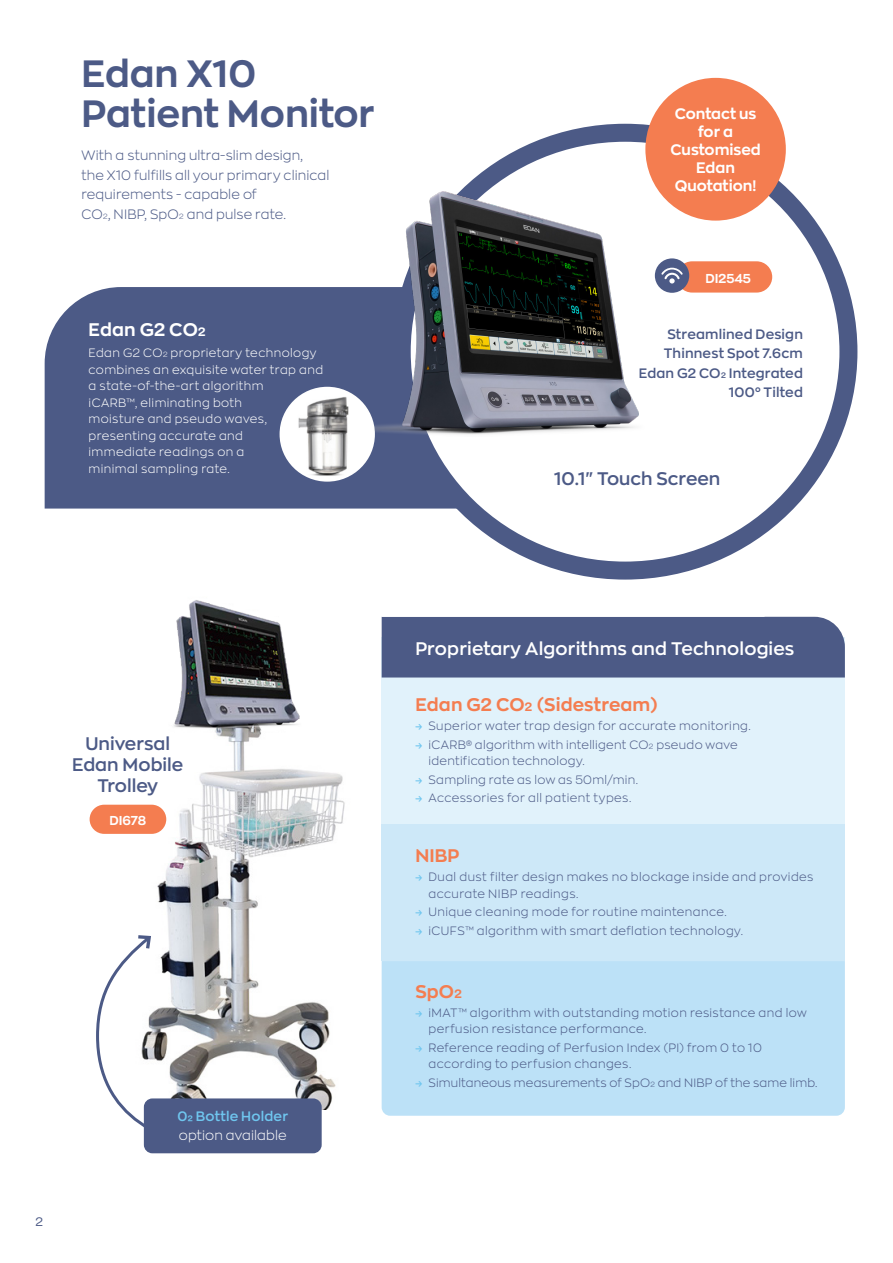
<style>
.page{position:relative;width:893px;height:1263px;background:#fff}
.page>*{position:absolute;margin:0;border:0;box-sizing:border-box;transform-origin:0 0}
.t1{font:700 37.5px/40.5px "Zona Pro";color:#4c5a86}
.t2{font:600 18px/21px "Zona Pro";color:#4c5a86;text-align:center}
.t3{font:600 18px "Zona Pro";letter-spacing:.01em;color:#fff}
.Product_description{font:700 18px "Zona Pro";letter-spacing:.01em;color:#f47d50}
.Product_description-2{font:700 18px "Zona Pro";letter-spacing:.01em;color:#fff}
.t4{font:700 15px/18px "Zona Pro";color:#fff;text-align:center}
.t5{font:300 13.5px/19.5px "Zona Pro";letter-spacing:.01em;color:#4c5a86}
.t6{font:600 13.5px "Zona Pro";letter-spacing:.015em;color:#4c5a86}
.t7{font:300 13.5px "Zona Pro";letter-spacing:.01em;color:#fff}
.t8{font:600 13.5px "Zona Pro";letter-spacing:.015em;color:#6fc6ef}
.t9{font:700 12.75px "Zona Pro";color:#fff}
.t10{font:12.3px "Zona Pro";color:#4c5a86}
.t11{font:300 12px/16.5px "Zona Pro";letter-spacing:.03em;color:#4c5a86}
.t12{font:300 12px/16.5px "Zona Pro";letter-spacing:.035em;color:#fff}
.s1{font-size:7.5px}
.s2{font-size:12px}
.s3{font-size:7.8px}
</style>
<div class="page">
<img style="left:125px;top:600px;width:220px;height:509px">
<svg style="left:96px;top:933px;width:149px;height:219px"></svg>
<div style="left:144px;top:1098px;width:178px;height:55px;background:#4c5a86;border-radius:9px"></div>
<div style="left:90px;top:805px;width:76px;height:29px;background:#f47d50;border-radius:15px"></div>
<div style="left:45px;top:287px;width:424px;height:222px;background:#4c5a86"></div>
<div style="left:402px;top:133px;width:446px;height:438px;background:#fff;border-radius:50%"></div>
<div style="left:393px;top:124px;width:464px;height:456px;border:18px solid #4c5a86;border-radius:50%"></div>
<img style="left:336px;top:159px;width:329px;height:297px">
<div style="left:645px;top:78px;width:141px;height:143px;background:#f47d50;border-radius:50%"></div>
<div style="left:677px;top:261px;width:95px;height:32px;background:#f47d50;border-radius:16px"></div>
<div style="left:655px;top:258px;width:34px;height:35px;background:#4c5a86;border-radius:50%"></div>
<svg style="left:661px;top:268px;width:22px;height:15px"></svg>
<img style="left:280px;top:387px;width:95px;height:95px;border-radius:48px">
<div style="left:382px;top:637px;width:463px;height:187px;background:#e1f2fb"></div>
<div style="left:382px;top:961px;width:463px;height:155px;background:#bce1f7"></div>
<div style="left:382px;top:824px;width:463px;height:137px;background:#cde8f8"></div>
<div style="left:382px;top:617px;width:463px;height:60px;background:#4c5a86"></div>
<svg style="left:415px;top:1010px;width:7px;height:6px"></svg>
<svg style="left:415px;top:1046px;width:7px;height:5px"></svg>
<svg style="left:415px;top:1081px;width:7px;height:5px"></svg>
<p class="t1" style="left:81px;top:52px;width:295px">Edan X10<br>Patient Monitor</p>
<p class="t5" style="left:81px;top:145px;width:249px">With a stunning ultra-slim design,<br>the X10 fulfills all your primary clinical requirements - capable of<br>CO<span class="s1">2</span>, NIBP, SpO<span class="s1">2</span> and pulse rate.</p>
<p class="Product_description-2" style="left:89px;top:318px;width:118px">Edan G2 CO<span class="s2">2</span></p>
<p class="t12" style="left:89px;top:344px;width:236px">Edan G2 CO<span class="s1">2</span> proprietary technology combines an exquisite water trap and a state-of-the-art algorithm<br>iCARB™, eliminating both<br>moisture and pseudo waves, presenting accurate and<br>immediate readings on a<br>minimal sampling rate.</p>
<p class="t4" style="left:675px;top:105px;width:83px">Contact us</p>
<p class="t4" style="left:698px;top:123px;width:37px">for a</p>
<p class="t4" style="left:670px;top:141px;width:92px">Customised<br>Edan</p>
<p class="t4" style="left:675px;top:177px;width:83px">Quotation!</p>
<p class="t9" style="left:705px;top:270px;width:47px">DI2545</p>
<p class="t6" style="left:667px;top:325px;width:137px">Streamlined Design</p>
<p class="t6" style="left:664px;top:345px;width:140px">Thinnest Spot 7.6cm</p>
<p class="t6" style="left:639px;top:364px;width:165px">Edan G2 CO<span class="s3">2</span> Integrated</p>
<p class="t6" style="left:729px;top:383px;width:76px">100° Tilted</p>
<p class="t2" style="left:554px;top:467px;width:168px">10.1" Touch Screen</p>
<p class="t2" style="left:72px;top:733px;width:112px">Universal<br>Edan Mobile<br>Trolley</p>
<p class="t9" style="left:109px;top:811px;width:38px">DI678</p>
<p class="t10" style="left:36px;top:1213px;width:9px">2</p>
<p class="t8" style="left:177px;top:1107px;width:112px">02 Bottle Holder</p>
<p class="t7" style="left:179px;top:1126px;width:109px">option available</p>
<p class="t3" style="left:415px;top:637px;width:381px">Proprietary Algorithms and Technologies</p>
<p class="Product_description" style="left:415px;top:693px;width:244px">Edan G2 CO<span class="s2">2</span> (Sidestream)</p>
<p class="t11" style="left:428px;top:717px;width:324px">Superior water trap design for accurate monitoring.</p>
<p class="t11" style="left:428px;top:736px;width:311px">iCARB® algorithm with intelligent CO<span class="s1">2</span> pseudo wave identification technology.</p>
<p class="t11" style="left:428px;top:771px;width:211px">Sampling rate as low as 50ml/min.</p>
<p class="t11" style="left:428px;top:789px;width:204px">Accessories for all patient types.</p>
<p class="Product_description" style="left:415px;top:844px;width:46px">NIBP</p>
<p class="t11" style="left:428px;top:868px;width:386px">Dual dust filter design makes no blockage inside and provides accurate NIBP readings.</p>
<p class="t11" style="left:428px;top:903px;width:300px">Unique cleaning mode for routine maintenance.</p>
<p class="t11" style="left:428px;top:922px;width:316px">iCUFS™ algorithm with smart deflation technology.</p>
<p class="Product_description" style="left:415px;top:979px;width:48px">SpO<span class="s2">2</span></p>
<p class="t11" style="left:428px;top:1004px;width:380px">iMAT™ algorithm with outstanding motion resistance and low perfusion resistance performance.</p>
<p class="t11" style="left:428px;top:1039px;width:335px">Reference reading of Perfusion Index (PI) from 0 to 10 according to perfusion changes.</p>
<p class="t11" style="left:428px;top:1074px;width:391px">Simultaneous measurements of SpO<span class="s1">2</span> and NIBP of the same limb.</p>
</div>
